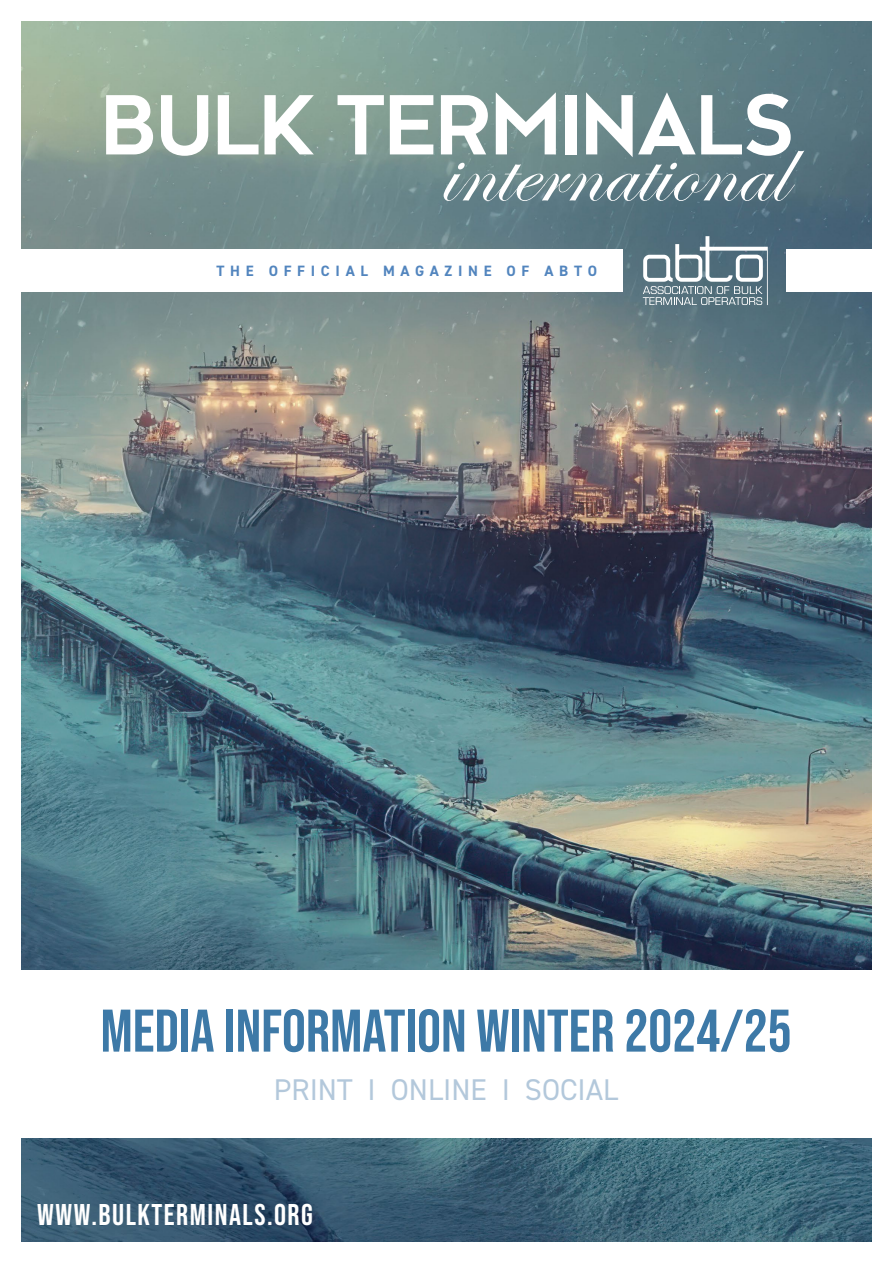
<style>
.page{position:relative;width:893px;height:1263px;background:#fff}
.page>*{position:absolute;margin:0;border:0;box-sizing:border-box;transform-origin:0 0}
.t1{font:98.85px "Edwardian Script ITC";color:#fff}
.t2{font:700 79.05px "Kessel 105";color:#fff}
.t3{font:60px "Bebas Neue";color:#3d79a7}
.t4{font:30px "Bebas Neue";letter-spacing:.05em;color:#fff}
.t5{font:30px "DIN2014";color:#b3c8db}
.t6{font:700 15px "DIN2014";letter-spacing:.38em;color:#5285be}
</style>
<div class="page">
<img style="left:21px;top:21px;width:851px;height:1221px">
<div style="left:20px;top:969px;width:852px;height:168px;background:#fff"></div>
<div style="left:21px;top:249px;width:601px;height:43px;background:#fff"></div>
<div style="left:787px;top:249px;width:85px;height:43px;background:#fff"></div>
<svg style="left:643px;top:236px;width:125px;height:69px;background:#7c919c"></svg>
<h2 class="t2" style="left:101px;top:80px;width:694px">BULK TERMINALS</h2>
<h1 class="t1" style="left:440px;top:116px;width:347px">international</h1>
<p class="t6" style="left:217px;top:261px;width:382px">THE OFFICIAL MAGAZINE OF ABTO</p>
<p class="t3" style="left:101px;top:997px;width:693px">MEDIA INFORMATION WINTER 2024/25</p>
<p class="t5" style="left:274px;top:1071px;width:346px">PRINT I ONLINE I SOCIAL</p>
<p class="t4" style="left:37px;top:1197px;width:277px">WWW.BULKTERMINALS.ORG</p>
</div>
